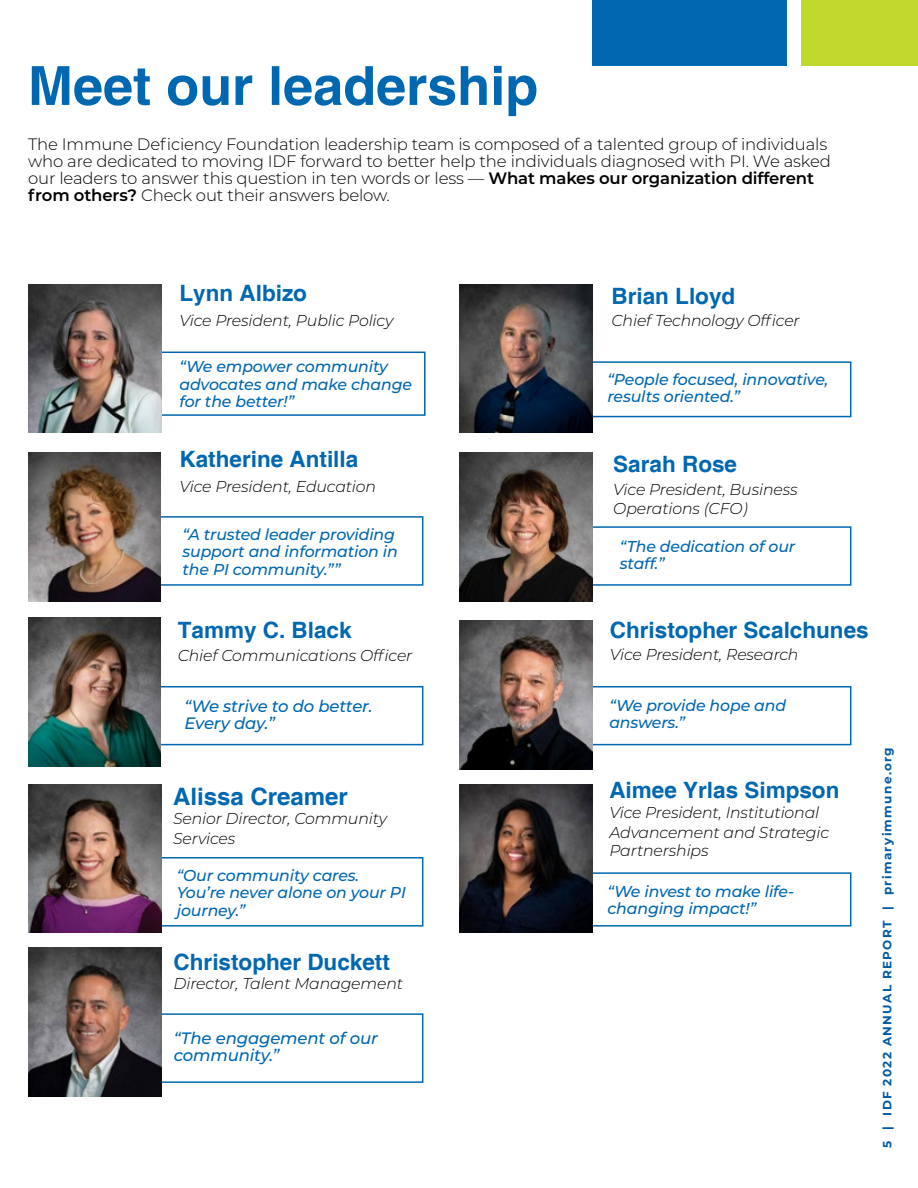
<style>
.page{position:relative;width:918px;height:1188px;background:#fff}
.page>*{position:absolute;margin:0;border:0;box-sizing:border-box;transform-origin:0 0}
.t1{font:700 54px "Helvetica";color:#0067b1}
.t2{font:700 24px "Helvetica";color:#0067b1}
.t3{font:700 22.5px "Helvetica";color:#0067b1}
.t4{font:300 16.5px/17.2px "Montserrat";letter-spacing:-.01em;color:#000}
.t5{font:italic 500 16.5px/17.2px "Montserrat";letter-spacing:-.01em;color:#0067b1}
.t6{font:italic 500 15.75px/17.2px "Montserrat";letter-spacing:-.01em;color:#0067b1}
.t7{font:italic 300 15.75px/19.5px "Montserrat";letter-spacing:-.01em;color:#000}
.t8{font:700 12px "Montserrat";letter-spacing:.11em;color:#005aa6}
.s1{font-weight:600}
</style>
<div class="page">
<div style="left:135px;top:516px;width:288px;height:70px;border:2px solid #0067b1"></div>
<div style="left:159px;top:352px;width:267px;height:64px;border:2px solid #0067b1"></div>
<div style="left:573px;top:526px;width:278px;height:60px;border:2px solid #0067b1"></div>
<div style="left:135px;top:686px;width:288px;height:59px;background:#fff;border:2px solid #0067b1"></div>
<div style="left:147px;top:1013px;width:276px;height:70px;background:#fff;border:2px solid #0067b1"></div>
<div style="left:587px;top:686px;width:264px;height:59px;border:2px solid #0067b1"></div>
<div style="left:573px;top:361px;width:278px;height:56px;background:#fff;border:2px solid #0067b1"></div>
<div style="left:568px;top:872px;width:283px;height:55px;border:2px solid #0067b1"></div>
<div style="left:135px;top:857px;width:288px;height:70px;background:#fff;border:2px solid #0067b1"></div>
<img style="left:28px;top:284px;width:134px;height:149px">
<img style="left:28px;top:453px;width:133px;height:148px">
<img style="left:28px;top:618px;width:133px;height:148px">
<img style="left:28px;top:784px;width:134px;height:149px">
<img style="left:28px;top:948px;width:134px;height:148px">
<img style="left:459px;top:284px;width:133px;height:149px">
<img style="left:459px;top:453px;width:133px;height:148px">
<img style="left:459px;top:621px;width:133px;height:148px">
<img style="left:459px;top:784px;width:133px;height:149px">
<div style="left:802px;top:0;width:116px;height:66px;background:#c1d82f"></div>
<div style="left:592px;top:0;width:195px;height:66px;background:#0067b1"></div>
<h1 class="t1" style="left:28px;top:53px;width:512px">Meet our leadership</h1>
<p class="t4" style="left:28px;top:135px;width:804px">The Immune Deficiency Foundation leadership team is composed of a talented group of individuals who are dedicated to moving IDF forward to better help the individuals diagnosed with PI. We asked our leaders to answer this question in ten words or less — <span class="s1">What makes our organization different from others?</span> Check out their answers below.</p>
<h3 class="t3" style="left:180px;top:279px;width:129px">Lynn Albizo</h3>
<p class="t7" style="left:180px;top:310px;width:215px">Vice President, Public Policy</p>
<p class="t6" style="left:179px;top:358px;width:234px">“We empower community advocates and make change for the better!”</p>
<h3 class="t3" style="left:180px;top:446px;width:180px">Katherine Antilla</h3>
<p class="t7" style="left:180px;top:476px;width:198px">Vice President, Education</p>
<p class="t6" style="left:183px;top:525px;width:217px">“A trusted leader providing support and information in the PI community.””</p>
<h3 class="t3" style="left:178px;top:617px;width:175px">Tammy C. Black</h3>
<p class="t7" style="left:178px;top:645px;width:236px">Chief Communications Officer</p>
<p class="t5" style="left:184px;top:696px;width:189px">“We strive to do better.<br>Every day.”</p>
<h2 class="t2" style="left:173px;top:781px;width:176px">Alissa Creamer</h2>
<p class="t7" style="left:173px;top:808px;width:215px">Senior Director, Community<br>Services</p>
<p class="t6" style="left:177px;top:866px;width:231px">“Our community cares.<br>You’re never alone on your PI journey.”</p>
<h3 class="t3" style="left:174px;top:948px;width:218px">Christopher Duckett</h3>
<p class="t7" style="left:174px;top:973px;width:231px">Director, Talent Management</p>
<p class="t5" style="left:174px;top:1029px;width:206px">“The engagement of our community.”</p>
<h3 class="t3" style="left:612px;top:282px;width:125px">Brian Lloyd</h3>
<p class="t7" style="left:612px;top:310px;width:190px">Chief Technology Officer</p>
<p class="t6" style="left:608px;top:370px;width:222px">“People focused, innovative, results oriented.”</p>
<h3 class="t3" style="left:613px;top:450px;width:125px">Sarah Rose</h3>
<p class="t7" style="left:613px;top:479px;width:186px">Vice President, Business<br>Operations (CFO)</p>
<p class="t6" style="left:620px;top:537px;width:177px">“The dedication of our staff.”</p>
<h3 class="t3" style="left:610px;top:616px;width:260px">Christopher Scalchunes</h3>
<p class="t7" style="left:610px;top:644px;width:190px">Vice President, Research</p>
<p class="t6" style="left:609px;top:696px;width:178px">“We provide hope and answers.”</p>
<h3 class="t3" style="left:609px;top:776px;width:232px">Aimee Yrlas Simpson</h3>
<p class="t7" style="left:609px;top:802px;width:221px">Vice President, Institutional<br>Advancement and Strategic</p>
<p class="t7" style="left:609px;top:840px;width:101px">Partnerships</p>
<p class="t6" style="left:608px;top:882px;width:188px">“We invest to make life&shy;changing impact!”</p>
<p class="t8" style="left:879px;top:1148px;width:403px;rotate:-90deg">5 | IDF 2022 ANNUAL REPORT | primaryimmune.org</p>
</div>
